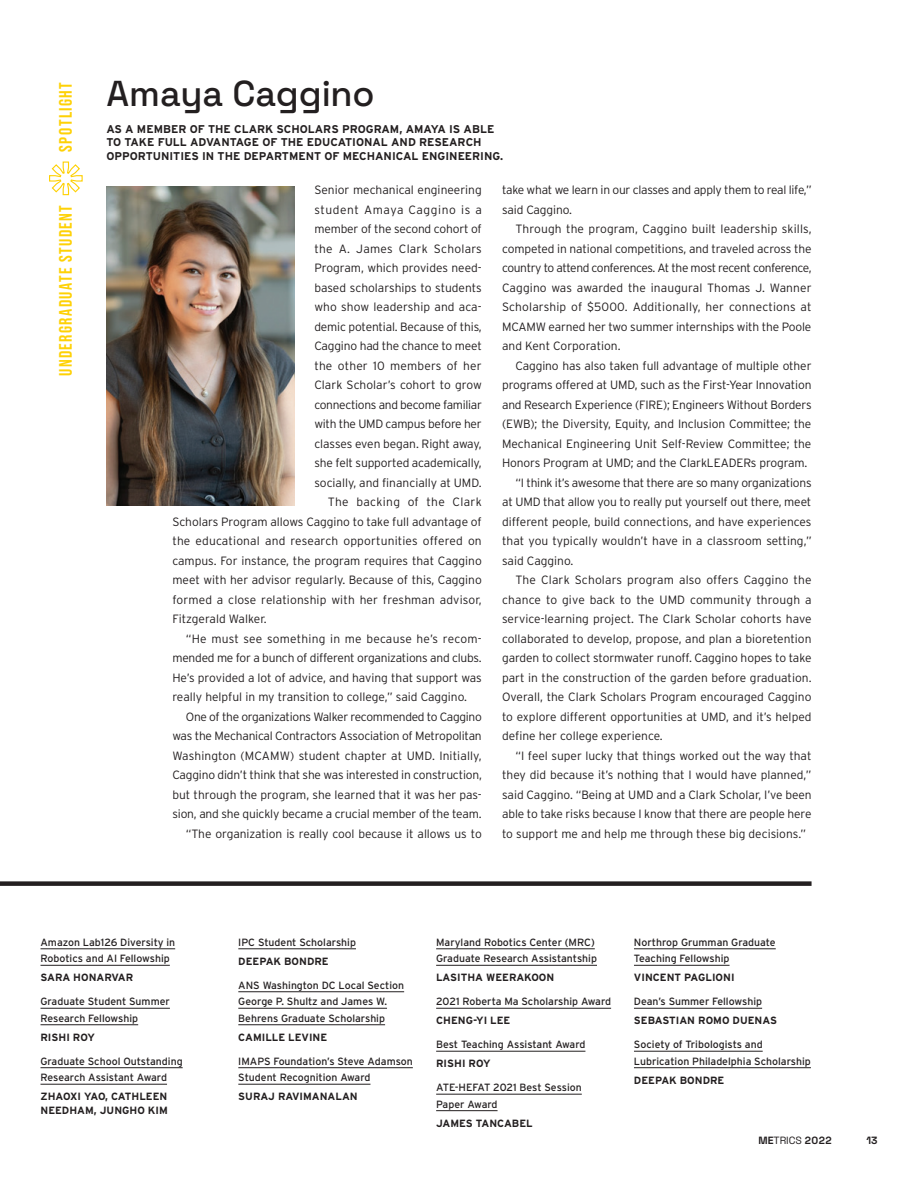
<style>
.page{position:relative;width:918px;height:1188px;background:#fff}
.page>*{position:absolute;margin:0;border:0;box-sizing:border-box;transform-origin:0 0}
.Section_Head-Med{font:500 36px "Space Grotesk";letter-spacing:-.005em;color:#231f20}
.Section_Head-Med-2{font:700 18px "Bebas Neue Pro";letter-spacing:.08em;color:#fed105}
.Section_Main_Text{font:300 12px/19.5px "Interstate";letter-spacing:-.005em;color:#231f20;text-align:justify}
.Section_Main_Text_No{font:300 12px/19.5px "Interstate";color:#231f20;text-align:justify}
.Section_Intro{font:700 11.25px/13.5px "Interstate";color:#231f20}
.Section_List_with_un{font:10.5px/16.5px "Interstate";color:#231f20}
.Section_list_names{font:700 10.5px/13.5px "Interstate";color:#231f20}
.t1{font:700 10.5px "Space Grotesk";letter-spacing:.05em;color:#231f20}
.s1{font-weight:400}
</style>
<div class="page">
<img style="left:106px;top:186px;width:188px;height:319px">
<svg style="left:49px;top:161px;width:34px;height:35px"></svg>
<hr style="left:40px;top:949px;width:135px;height:1px;background:#231f20">
<hr style="left:40px;top:965px;width:130px;height:1px;background:#231f20">
<hr style="left:40px;top:1008px;width:130px;height:1px;background:#231f20">
<hr style="left:40px;top:1024px;width:98px;height:1px;background:#231f20">
<hr style="left:40px;top:1067px;width:143px;height:1px;background:#231f20">
<hr style="left:40px;top:1084px;width:127px;height:1px;background:#231f20">
<hr style="left:238px;top:949px;width:118px;height:1px;background:#231f20">
<hr style="left:238px;top:991px;width:166px;height:1px;background:#231f20">
<hr style="left:238px;top:1008px;width:149px;height:1px;background:#231f20">
<hr style="left:238px;top:1024px;width:147px;height:1px;background:#231f20">
<hr style="left:238px;top:1067px;width:175px;height:1px;background:#231f20">
<hr style="left:238px;top:1084px;width:132px;height:1px;background:#231f20">
<hr style="left:436px;top:949px;width:159px;height:1px;background:#231f20">
<hr style="left:436px;top:965px;width:161px;height:1px;background:#231f20">
<hr style="left:436px;top:1008px;width:175px;height:1px;background:#231f20">
<hr style="left:436px;top:1051px;width:149px;height:1px;background:#231f20">
<hr style="left:436px;top:1094px;width:146px;height:1px;background:#231f20">
<hr style="left:436px;top:1110px;width:62px;height:1px;background:#231f20">
<hr style="left:634px;top:949px;width:142px;height:1px;background:#231f20">
<hr style="left:634px;top:965px;width:96px;height:1px;background:#231f20">
<hr style="left:634px;top:1008px;width:128px;height:1px;background:#231f20">
<hr style="left:634px;top:1051px;width:129px;height:1px;background:#231f20">
<hr style="left:634px;top:1067px;width:177px;height:1px;background:#231f20">
<div style="left:0;top:881px;width:812px;height:5px;background:#231f20"></div>
<p class="Section_Head-Med-2" style="left:55px;top:152px;width:71px;rotate:-90deg">SPOTLIGHT</p>
<p class="Section_Head-Med-2" style="left:55px;top:376px;width:172px;rotate:-90deg">UNDERGRADUATE STUDENT</p>
<p class="Section_Head-Med" style="left:106px;top:66px;width:270px">Amaya Caggino</p>
<p class="Section_Intro" style="left:106px;top:122px;width:398px">AS A MEMBER OF THE CLARK SCHOLARS PROGRAM, AMAYA IS ABLE<br>TO TAKE FULL ADVANTAGE OF THE EDUCATIONAL AND RESEARCH<br>OPPORTUNITIES IN THE DEPARTMENT OF MECHANICAL ENGINEERING.</p>
<p class="Section_Main_Text_No" style="left:314px;top:180px;width:169px">Senior mechanical engineering student Amaya Caggino is a member of the second cohort of the A. James Clark Scholars Program, which provides need&shy;based scholarships to students who show leadership and aca&shy;demic potential. Because of this, Caggino had the chance to meet the other 10 members of her Clark Scholar’s cohort to grow connections and become familiar with the UMD campus before her classes even began. Right away, she felt supported academically, socially, and financially at UMD.</p>
<p class="Section_Main_Text" style="left:172px;top:492px;width:311px;text-indent:156px">The backing of the Clark Scholars Program allows Caggino to take full advantage of the educational and research opportunities offered on campus. For instance, the program requires that Caggino meet with her advisor regularly. Because of this, Caggino formed a close relationship with her freshman advisor, Fitzgerald Walker.</p>
<p class="Section_Main_Text" style="left:172px;top:629px;width:311px;text-indent:14px">“He must see something in me because he’s recom&shy;mended me for a bunch of different organizations and clubs.<br>He’s provided a lot of advice, and having that support was really helpful in my transition to college,” said Caggino.</p>
<p class="Section_Main_Text" style="left:172px;top:707px;width:311px;text-indent:14px">One of the organizations Walker recommended to Caggino was the Mechanical Contractors Association of Metropolitan Washington (MCAMW) student chapter at UMD. Initially, Caggino didn’t think that she was interested in construction, but through the program, she learned that it was her pas&shy;sion, and she quickly became a crucial member of the team.</p>
<p class="Section_Main_Text" style="left:186px;top:824px;width:297px">“The organization is really cool because it allows us to</p>
<p class="Section_Main_Text" style="left:502px;top:180px;width:311px">take what we learn in our classes and apply them to real life,” said Caggino.</p>
<p class="Section_Main_Text" style="left:502px;top:219px;width:311px;text-indent:14px">Through the program, Caggino built leadership skills, competed in national competitions, and traveled across the country to attend conferences. At the most recent conference, Caggino was awarded the inaugural Thomas J. Wanner Scholarship of $5000. Additionally, her connections at MCAMW earned her two summer internships with the Poole and Kent Corporation.</p>
<p class="Section_Main_Text" style="left:502px;top:356px;width:311px;text-indent:14px">Caggino has also taken full advantage of multiple other programs offered at UMD, such as the First-Year Innovation and Research Experience (FIRE); Engineers Without Borders (EWB); the Diversity, Equity, and Inclusion Committee; the Mechanical Engineering Unit Self-Review Committee; the Honors Program at UMD; and the ClarkLEADERs program.</p>
<p class="Section_Main_Text" style="left:502px;top:473px;width:311px;text-indent:14px">“I think it’s awesome that there are so many organizations at UMD that allow you to really put yourself out there, meet different people, build connections, and have experiences that you typically wouldn’t have in a classroom setting,” said Caggino.</p>
<p class="Section_Main_Text" style="left:502px;top:570px;width:311px;text-indent:14px">The Clark Scholars program also offers Caggino the chance to give back to the UMD community through a service-learning project. The Clark Scholar cohorts have collaborated to develop, propose, and plan a bioretention garden to collect stormwater runoff. Caggino hopes to take part in the construction of the garden before graduation.<br>Overall, the Clark Scholars Program encouraged Caggino to explore different opportunities at UMD, and it’s helped define her college experience.</p>
<p class="Section_Main_Text" style="left:502px;top:746px;width:311px;text-indent:14px">“I feel super lucky that things worked out the way that they did because it’s nothing that I would have planned,” said Caggino. “Being at UMD and a Clark Scholar, I’ve been able to take risks because I know that there are people here to support me and help me through these big decisions.”</p>
<p class="Section_List_with_un" style="left:40px;top:934px;width:136px">Amazon Lab126 Diversity in<br>Robotics and AI Fellowship</p>
<p class="Section_list_names" style="left:40px;top:971px;width:94px">SARA HONARVAR</p>
<p class="Section_List_with_un" style="left:40px;top:993px;width:131px">Graduate Student Summer<br>Research Fellowship</p>
<p class="Section_list_names" style="left:40px;top:1030px;width:56px">RISHI ROY</p>
<p class="Section_List_with_un" style="left:40px;top:1053px;width:144px">Graduate School Outstanding<br>Research Assistant Award</p>
<p class="Section_list_names" style="left:40px;top:1090px;width:129px">ZHAOXI YAO, CATHLEEN<br>NEEDHAM, JUNGHO KIM</p>
<p class="Section_List_with_un" style="left:238px;top:934px;width:119px">IPC Student Scholarship</p>
<p class="Section_list_names" style="left:238px;top:954px;width:92px">DEEPAK BONDRE</p>
<p class="Section_List_with_un" style="left:238px;top:977px;width:167px">ANS Washington DC Local Section<br>George P. Shultz and James W.<br>Behrens Graduate Scholarship</p>
<p class="Section_list_names" style="left:238px;top:1030px;width:90px">CAMILLE LEVINE</p>
<p class="Section_List_with_un" style="left:238px;top:1053px;width:176px">IMAPS Foundation’s Steve Adamson<br>Student Recognition Award</p>
<p class="Section_list_names" style="left:238px;top:1090px;width:121px">SURAJ RAVIMANALAN</p>
<p class="Section_List_with_un" style="left:436px;top:934px;width:162px">Maryland Robotics Center (MRC)<br>Graduate Research Assistantship</p>
<p class="Section_list_names" style="left:436px;top:971px;width:120px">LASITHA WEERAKOON</p>
<p class="Section_List_with_un" style="left:436px;top:993px;width:176px">2021 Roberta Ma Scholarship Award</p>
<p class="Section_list_names" style="left:436px;top:1014px;width:76px">CHENG-YI LEE</p>
<p class="Section_List_with_un" style="left:436px;top:1036px;width:151px">Best Teaching Assistant Award</p>
<p class="Section_list_names" style="left:436px;top:1057px;width:56px">RISHI ROY</p>
<p class="Section_List_with_un" style="left:436px;top:1079px;width:147px">ATE-HEFAT 2021 Best Session<br>Paper Award</p>
<p class="Section_list_names" style="left:436px;top:1116px;width:98px">JAMES TANCABEL</p>
<p class="Section_List_with_un" style="left:634px;top:934px;width:143px">Northrop Grumman Graduate<br>Teaching Fellowship</p>
<p class="Section_list_names" style="left:634px;top:971px;width:102px">VINCENT PAGLIONI</p>
<p class="Section_List_with_un" style="left:634px;top:993px;width:130px">Dean’s Summer Fellowship</p>
<p class="Section_list_names" style="left:634px;top:1014px;width:145px">SEBASTIAN ROMO DUENAS</p>
<p class="Section_List_with_un" style="left:634px;top:1036px;width:178px">Society of Tribologists and<br>Lubrication Philadelphia Scholarship</p>
<p class="Section_list_names" style="left:634px;top:1073px;width:92px">DEEPAK BONDRE</p>
<p class="t1" style="left:758px;top:1132px;width:75px">ME<span class="s1">TRICS</span> 2022</p>
<p class="t1" style="left:866px;top:1132px;width:13px">13</p>
</div>
